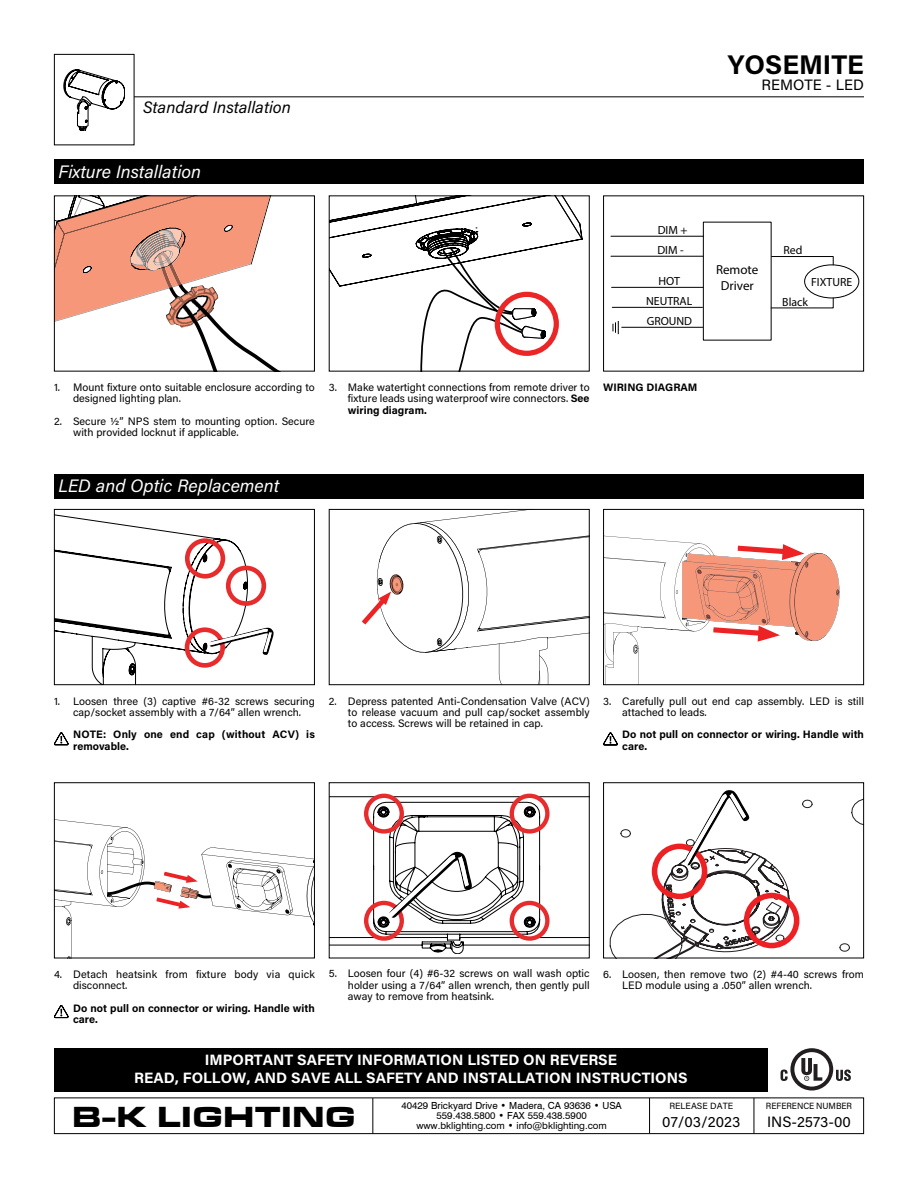
<style>
.page{position:relative;width:918px;height:1188px;background:#fff}
.page>*{position:absolute;margin:0;border:0;box-sizing:border-box;transform-origin:0 0}
.t1{font:30px "Microgramma D Bold Exte";letter-spacing:.055em;color:#000}
.t2{font:700 27px "Acumin Pro";color:#000}
.t3{font:italic 18px "Acumin Pro";color:#fff}
.t4{font:italic 16.5px "Acumin Pro";color:#000}
.t5{font:700 15px/18px "Acumin Pro";color:#fff;text-align:center}
.t6{font:15px "Acumin Pro";color:#000}
.t7{font:13.05px/15.6px "Myriad Pro";color:#000;text-align:center}
.t8{font:11.85px/20.4px "Myriad Pro";color:#000}
.t9{font:10.8px/11.2px "Acumin Pro";color:#000}
.t10{font:700 10.8px/11.2px "Acumin Pro";color:#000}
.t11{font:9.75px/9.8px "Swiss 721 BT";color:#000;text-align:center}
.t12{font:9px "Acumin Pro";color:#000;scale:.95 1}
.t13{font:9px "Acumin Pro";color:#000}
.s1{font-weight:700}
</style>
<div class="page">
<svg style="left:836px;top:1070px;width:15px;height:11px"></svg>
<svg style="left:790px;top:1048px;width:43px;height:43px"></svg>
<div style="left:794px;top:1052px;width:35px;height:35px;background:#fff;border-radius:50%"></div>
<svg style="left:801px;top:1058px;width:21px;height:23px"></svg>
<svg style="left:781px;top:1070px;width:7px;height:11px"></svg>
<div style="left:54px;top:1048px;width:714px;height:43px;background:#000"></div>
<div style="left:54px;top:159px;width:810px;height:25px;background:#000"></div>
<div style="left:54px;top:474px;width:810px;height:24px;background:#000"></div>
<div style="left:54px;top:1098px;width:810px;height:36px;border:1px solid #000"></div>
<hr style="left:754px;top:1098px;width:1px;height:35px;background:#000">
<hr style="left:649px;top:1098px;width:1px;height:35px;background:#000">
<hr style="left:372px;top:1098px;width:1px;height:35px;background:#000">
<svg style="left:331px;top:197px;width:251px;height:173px"></svg>
<div style="left:495px;top:292px;width:64px;height:64px;border:5px solid #eb2627;border-radius:50%"></div>
<svg style="left:56px;top:197px;width:222px;height:173px"></svg>
<img style="left:157px;top:230px;width:25px;height:35px">
<img style="left:130px;top:242px;width:27px;height:29px">
<img style="left:197px;top:285px;width:21px;height:36px">
<div style="left:54px;top:195px;width:261px;height:177px;border:1px solid #000"></div>
<svg style="left:613px;top:321px;width:6px;height:13px"></svg>
<div style="left:804px;top:265px;width:55px;height:33px;border:1px solid #010101;border-radius:50%"></div>
<svg style="left:611px;top:256px;width:223px;height:53px"></svg>
<hr style="left:611px;top:236px;width:93px;height:1px;background:#010101">
<hr style="left:611px;top:256px;width:92px;height:1px;background:#010101">
<hr style="left:622px;top:327px;width:81px;height:1px;background:#010101">
<div style="left:603px;top:195px;width:261px;height:177px;border:1px solid #000"></div>
<svg style="left:362px;top:511px;width:226px;height:172px"></svg>
<img style="left:390px;top:574px;width:13px;height:21px">
<div style="left:329px;top:509px;width:261px;height:176px;border:1px solid #000"></div>
<svg style="left:331px;top:794px;width:257px;height:160px"></svg>
<div style="left:329px;top:782px;width:261px;height:176px;border:1px solid #000"></div>
<svg style="left:605px;top:535px;width:234px;height:148px"></svg>
<div style="left:603px;top:509px;width:261px;height:176px;border:1px solid #000"></div>
<svg style="left:56px;top:819px;width:257px;height:137px"></svg>
<div style="left:54px;top:782px;width:261px;height:176px;border:1px solid #000"></div>
<svg style="left:56px;top:514px;width:218px;height:169px"></svg>
<div style="left:54px;top:509px;width:261px;height:176px;border:1px solid #000"></div>
<hr style="left:124px;top:96px;width:740px;height:1px;background:#000">
<div style="left:54px;top:54px;width:80px;height:91px;background:#fff"></div>
<svg style="left:64px;top:70px;width:61px;height:60px"></svg>
<div style="left:54px;top:54px;width:80px;height:91px;border:1px solid #000"></div>
<svg style="left:609px;top:799px;width:253px;height:157px"></svg>
<svg style="left:643px;top:790px;width:159px;height:166px"></svg>
<div style="left:603px;top:782px;width:261px;height:176px;border:1px solid #000"></div>
<svg style="left:603px;top:745px;width:15px;height:1px"></svg>
<svg style="left:603px;top:732px;width:15px;height:13px"></svg>
<svg style="left:54px;top:745px;width:14px;height:1px"></svg>
<svg style="left:54px;top:732px;width:15px;height:13px"></svg>
<svg style="left:55px;top:1018px;width:13px;height:1px"></svg>
<svg style="left:54px;top:1005px;width:15px;height:13px"></svg>
<h3 class="t4" style="left:143px;top:96px;width:149px">Standard Installation</h3>
<h3 class="t3" style="left:59px;top:159px;width:144px">Fixture Installation</h3>
<h2 class="t2" style="left:728px;top:45px;width:138px">YOSEMITE</h2>
<h3 class="t6" style="left:762px;top:75px;width:104px">REMOTE - LED</h3>
<p class="t8" style="left:657px;top:220px;width:32px">DIM +<br>DIM -</p>
<p class="t8" style="left:659px;top:271px;width:23px">HOT</p>
<p class="t8" style="left:646px;top:291px;width:48px">NEUTRAL</p>
<p class="t8" style="left:647px;top:311px;width:47px">GROUND</p>
<p class="t7" style="left:716px;top:262px;width:44px">Remote<br>Driver</p>
<p class="t8" style="left:783px;top:240px;width:21px">Red</p>
<p class="t8" style="left:811px;top:272px;width:43px">FIXTURE</p>
<p class="t8" style="left:782px;top:292px;width:27px">Black</p>
<p class="t9" style="left:73px;top:381px;width:243px;text-indent:-19px">1. Mount fixture onto suitable enclosure according to designed lighting plan.</p>
<p class="t9" style="left:73px;top:415px;width:243px;text-indent:-19px">2. Secure ½” NPS stem to mounting option. Secure with provided locknut if applicable.</p>
<p class="t9" style="left:348px;top:381px;width:243px;text-align:justify;text-indent:-19px">3. Make watertight connections from remote driver to fixture leads using waterproof wire connectors. <span class="s1">See wiring diagram.</span></p>
<p class="t10" style="left:603px;top:381px;width:96px">WIRING DIAGRAM</p>
<h3 class="t3" style="left:59px;top:473px;width:222px">LED and Optic Replacement</h3>
<p class="t9" style="left:54px;top:695px;width:262px;text-align:center">1. Loosen three (3) captive #6-32 screws securing cap/socket assembly with a 7/64” allen wrench.</p>
<p class="t10" style="left:73px;top:729px;width:243px">NOTE: Only one end cap (without ACV) is removable.</p>
<p class="t9" style="left:348px;top:695px;width:243px;text-align:justify;text-indent:-19px">2. Depress patented Anti-Condensation Valve (ACV) to release vacuum and pull cap/socket assembly to access. Screws will be retained in cap.</p>
<p class="t9" style="left:622px;top:695px;width:243px;text-indent:-19px">3. Carefully pull out end cap assembly. LED is still attached to leads.</p>
<p class="t10" style="left:622px;top:729px;width:243px">Do not pull on connector or wiring. Handle with care.</p>
<p class="t9" style="left:73px;top:968px;width:243px;text-indent:-19px">4. Detach heatsink from fixture body via quick disconnect.</p>
<p class="t10" style="left:73px;top:1002px;width:243px">Do not pull on connector or wiring. Handle with care.</p>
<p class="t9" style="left:348px;top:967px;width:243px;text-align:justify;text-indent:-19px">5. Loosen four (4) #6-32 screws on wall wash optic holder using a 7/64” allen wrench, then gently pull away to remove from heatsink.</p>
<p class="t9" style="left:622px;top:968px;width:243px;text-indent:-19px">6. Loosen, then remove two (2) #4-40 screws from<br>LED module using a .050” allen wrench.</p>
<h3 class="t5" style="left:134px;top:1050px;width:555px">IMPORTANT SAFETY INFORMATION LISTED ON REVERSE<br>READ, FOLLOW, AND SAVE ALL SAFETY AND INSTALLATION INSTRUCTIONS</h3>
<h1 class="t1" style="left:73px;top:1097px;width:283px">B-K LIGHTING</h1>
<p class="t11" style="left:401px;top:1101px;width:222px">40429 Brickyard Drive • Madera, CA 93636 • USA<br>559.438.5800 • FAX 559.438.5900</p>
<p class="t11" style="left:416px;top:1120px;width:192px">www.bklighting.com • info@bklighting.com</p>
<p class="t13" style="left:669px;top:1099px;width:65px">RELEASE DATE</p>
<h3 class="t6" style="left:662px;top:1111px;width:79px">07/03/2023</h3>
<p class="t12" style="left:766px;top:1099px;width:92px">REFERENCE NUMBER</p>
<h3 class="t6" style="left:767px;top:1111px;width:85px">INS-2573-00</h3>
</div>
